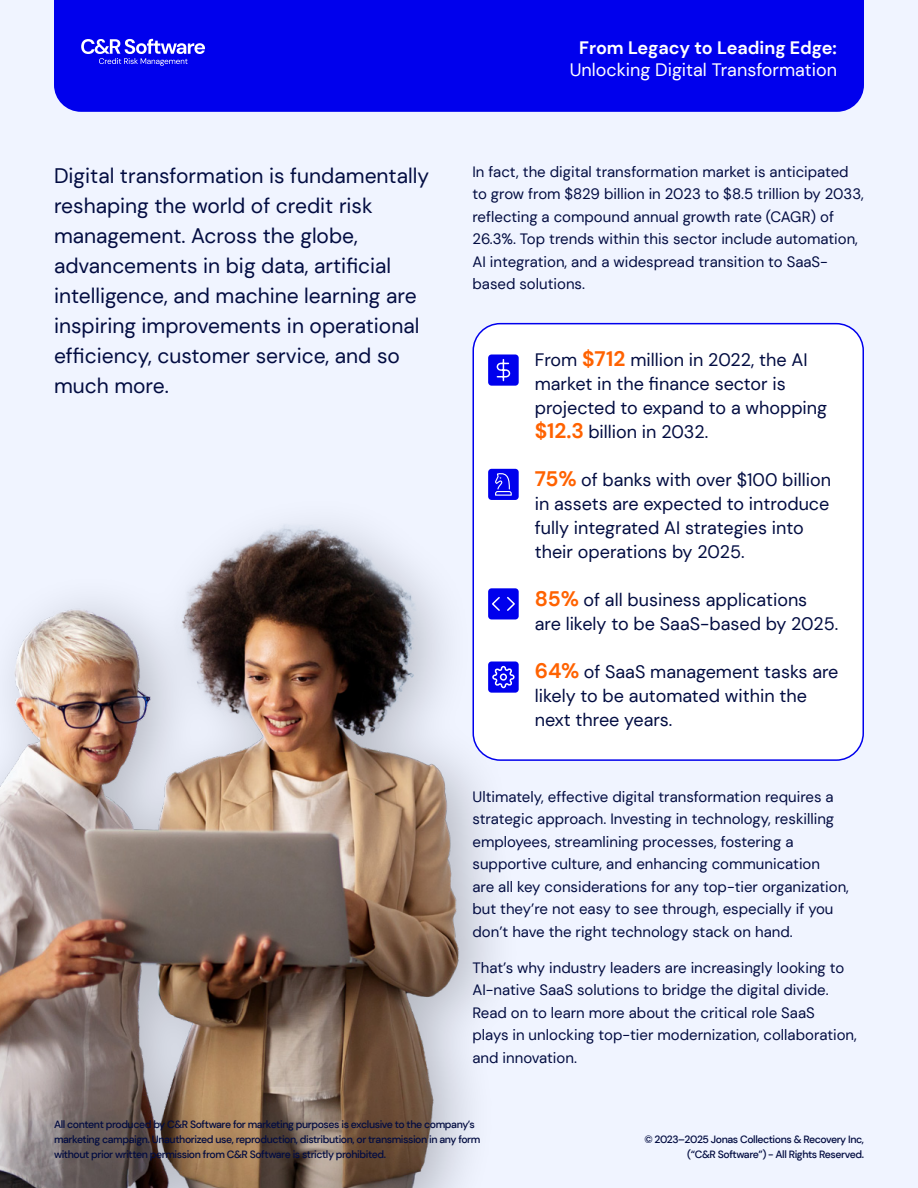
<style>
.page{position:relative;width:918px;height:1188px;background:#f0f4ff}
.page>*{position:absolute;margin:0;border:0;box-sizing:border-box;transform-origin:0 0}
.t1{font:21px/30px "DM Sans";color:#020c41}
.t2{font:18px/24px "DM Sans";color:#020c41}
.t3{font:18px "DM Sans";color:#fff}
.t4{font:700 18px "DM Sans";color:#fff}
.t5{font:15px/22.5px "DM Sans";color:#020c41}
.t6{font:500 10.5px/15px "DM Sans";letter-spacing:-.04em;color:#020c41}
.s1{font-weight:700;font-size:21px;color:#ff6200}
</style>
<div class="page">
<div style="left:54px;top:0;width:810px;height:112px;background:#0000ed"></div>
<img style="left:0;top:524px;width:493px;height:664px">
<div style="left:473px;top:324px;width:390px;height:436px;background:#fff;border-radius:27px"></div>
<div style="left:472px;top:323px;width:392px;height:438px;border:2px solid #0000ed;border-radius:27px"></div>
<svg style="left:81px;top:39px;width:124px;height:27px"></svg>
<div style="left:488px;top:469px;width:31px;height:31px;background:#0000ed;border-radius:3px"></div>
<svg style="left:495px;top:473px;width:17px;height:23px"></svg>
<div style="left:488px;top:355px;width:31px;height:31px;background:#0000ed;border-radius:3px"></div>
<svg style="left:496px;top:359px;width:15px;height:23px"></svg>
<div style="left:488px;top:588px;width:31px;height:31px;background:#0000ed;border-radius:3px"></div>
<svg style="left:492px;top:597px;width:23px;height:14px"></svg>
<div style="left:488px;top:662px;width:31px;height:31px;background:#0000ed;border-radius:3px"></div>
<svg style="left:492px;top:665px;width:23px;height:24px"></svg>
<p class="t4" style="left:579px;top:36px;width:259px">From Legacy to Leading Edge:</p>
<p class="t3" style="left:570px;top:58px;width:269px">Unlocking Digital Transformation</p>
<p class="t1" style="left:54px;top:160px;width:377px">Digital transformation is fundamentally reshaping the world of credit risk management. Across the globe, advancements in big data, artificial intelligence, and machine learning are inspiring improvements in operational efficiency, customer service, and so much more.</p>
<p class="t5" style="left:472px;top:160px;width:393px">In fact, the digital transformation market is anticipated to grow from $829 billion in 2023 to $8.5 trillion by 2033, reflecting a compound annual growth rate (CAGR) of 26.3%. Top trends within this sector include automation, AI integration, and a widespread transition to SaaS&shy;based solutions.</p>
<p class="t2" style="left:535px;top:348px;width:294px">From <span class="s1">$712</span> million in 2022, the AI market in the finance sector is projected to expand to a whopping <span class="s1">$12.3</span> billion in 2032.</p>
<p class="t2" style="left:535px;top:468px;width:298px"><span class="s1">75%</span> of banks with over $100 billion in assets are expected to introduce fully integrated AI strategies into their operations by 2025.</p>
<p class="t2" style="left:535px;top:588px;width:305px"><span class="s1">85%</span> of all business applications<br>are likely to be SaaS-based by 2025.</p>
<p class="t2" style="left:535px;top:660px;width:305px"><span class="s1">64%</span> of SaaS management tasks are likely to be automated within the next three years.</p>
<p class="t5" style="left:472px;top:785px;width:378px">Ultimately, effective digital transformation requires a strategic approach. Investing in technology, reskilling employees, streamlining processes, fostering a supportive culture, and enhancing communication<br>are all key considerations for any top-tier organization, but they’re not easy to see through, especially if you don’t have the right technology stack on hand.</p>
<p class="t5" style="left:472px;top:956px;width:386px">That’s why industry leaders are increasingly looking to AI-native SaaS solutions to bridge the digital divide.<br>Read on to learn more about the critical role SaaS<br>plays in unlocking top-tier modernization, collaboration, and innovation.</p>
<p class="t6" style="left:54px;top:1117px;width:428px">All content produced by C&amp;R Software for marketing purposes is exclusive to the company’s marketing campaign. Unauthorized use, reproduction, distribution, or transmission in any form without prior written permission from C&amp;R Software is strictly prohibited.</p>
<p class="t6" style="left:644px;top:1132px;width:221px;text-align:right">© 2023–2025 Jonas Collections &amp; Recovery Inc, (“C&amp;R Software”) - All Rights Reserved.</p>
</div>
